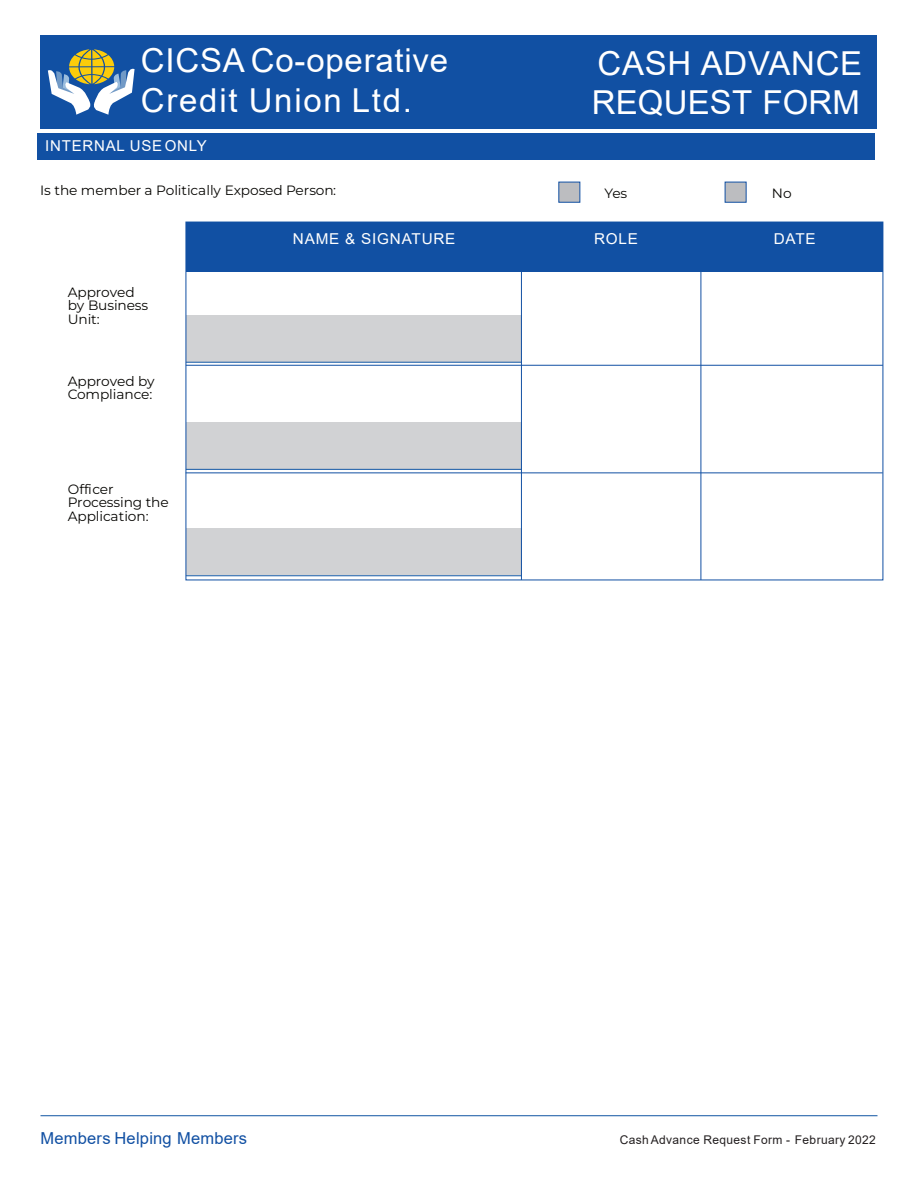
<style>
.page{position:relative;width:918px;height:1188px;background:#fff}
.page>*{position:absolute;margin:0;border:0;box-sizing:border-box;transform-origin:0 0}
.t1{font:33px/39.6px "Arial";letter-spacing:.025em;color:#fff}
.t2{font:33px/39.6px "Arial";letter-spacing:.005em;color:#fff}
.t3{font:16.5px "Arial";letter-spacing:.015em;color:#1150a3}
.t4{font:15px "Arial";letter-spacing:.05em;color:#fff}
.t5{font:13.5px/13.5px "Montserrat";letter-spacing:-.01em;color:#080704}
.t6{font:12px "Arial";letter-spacing:.03em;color:#231f20}
</style>
<div class="page">
<hr style="left:40px;top:1115px;width:838px;height:1px;background:#1055a2">
<div style="left:40px;top:35px;width:837px;height:94px;background:#1150a3"></div>
<svg style="left:48px;top:49px;width:87px;height:66px"></svg>
<div style="left:186px;top:315px;width:335px;height:46px;background:#d1d2d4"></div>
<hr style="left:186px;top:362px;width:335px;height:1px;background:#1055a2">
<div style="left:186px;top:528px;width:335px;height:47px;background:#d1d2d4"></div>
<hr style="left:186px;top:575px;width:335px;height:1px;background:#1055a2">
<div style="left:186px;top:422px;width:335px;height:46px;background:#d1d2d4"></div>
<hr style="left:186px;top:469px;width:335px;height:1px;background:#1055a2">
<div style="left:186px;top:222px;width:697px;height:50px;background:#1150a3"></div>
<hr style="left:521px;top:222px;width:1px;height:358px;background:#1150a3">
<hr style="left:701px;top:222px;width:1px;height:358px;background:#1150a3">
<hr style="left:186px;top:365px;width:697px;height:1px;background:#1150a3">
<hr style="left:186px;top:472px;width:697px;height:1px;background:#1150a3">
<div style="left:558px;top:182px;width:22px;height:21px;background:#bcbdc0;border:1px solid #1150a3"></div>
<div style="left:725px;top:182px;width:22px;height:21px;background:#bcbdc0;border:1px solid #1150a3"></div>
<div style="left:37px;top:133px;width:838px;height:27px;background:#1150a3"></div>
<h1 class="t1" style="left:141px;top:44px;width:309px">CICSA Co-operative<br>Credit Union Ltd.</h1>
<p class="t4" style="left:45px;top:141px;width:163px">INTERNAL USE ONLY</p>
<h1 class="t2" style="left:592px;top:46px;width:272px">CASH ADVANCE<br>REQUEST FORM</h1>
<p class="t5" style="left:40px;top:183px;width:298px">Is the member a Politically Exposed Person:</p>
<p class="t5" style="left:605px;top:187px;width:24px">Yes</p>
<p class="t5" style="left:772px;top:187px;width:21px">No</p>
<p class="t5" style="left:68px;top:285px;width:82px">Approved by Business<br>Unit:</p>
<p class="t5" style="left:68px;top:374px;width:88px">Approved by<br>Compliance:</p>
<p class="t5" style="left:68px;top:482px;width:102px">Officer<br>Processing the<br>Application:</p>
<p class="t4" style="left:293px;top:233px;width:164px">NAME &amp; SIGNATURE</p>
<p class="t4" style="left:594px;top:233px;width:45px">ROLE</p>
<p class="t4" style="left:774px;top:233px;width:43px">DATE</p>
<p class="t3" style="left:40px;top:1132px;width:208px">Members Helping Members</p>
<p class="t6" style="left:620px;top:1135px;width:258px">Cash Advance Request Form - February 2022</p>
</div>
